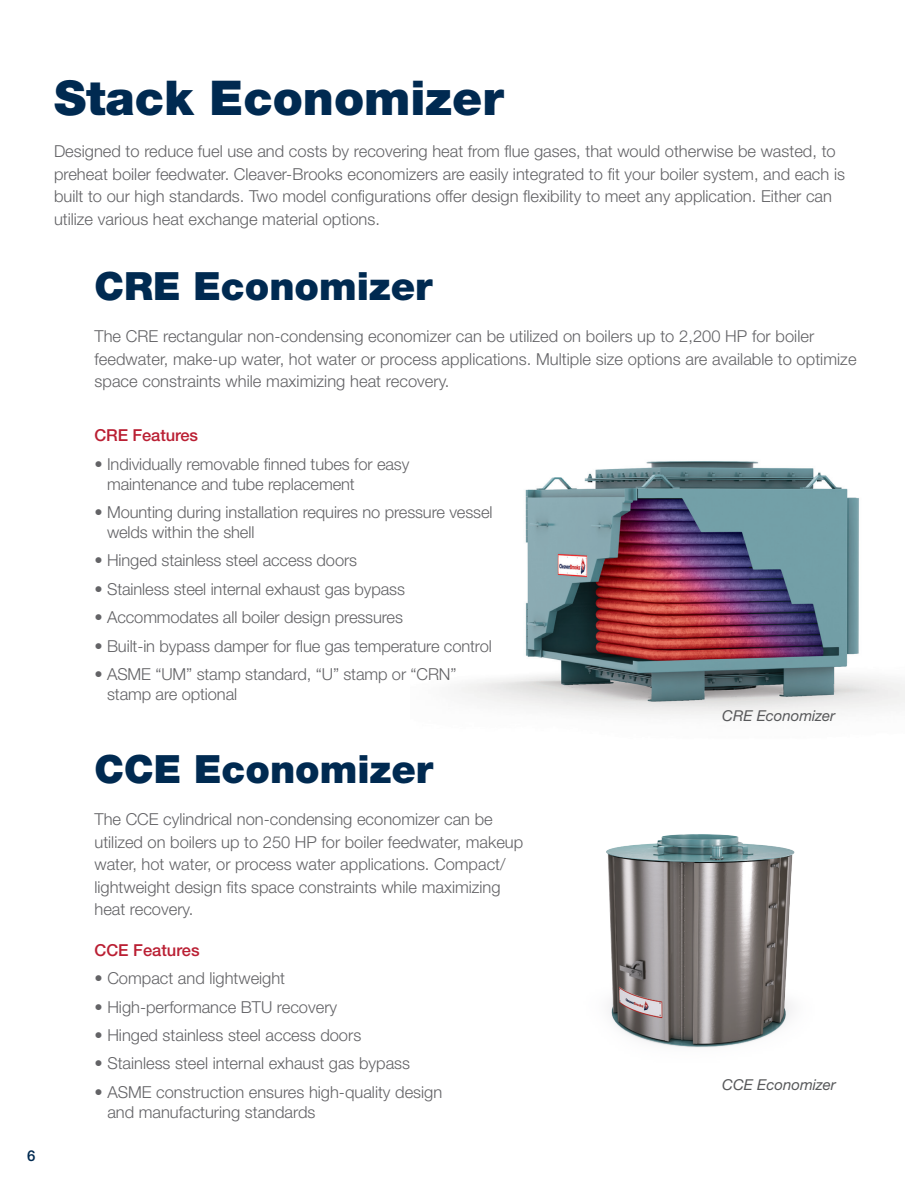
<style>
.page{position:relative;width:918px;height:1188px;background:#fff}
.page>*{position:absolute;margin:0;border:0;box-sizing:border-box;transform-origin:0 0}
.t1{font:900 48px "Helvetica Neue LT Std";color:#002a51}
.t2{font:900 39px "Helvetica Neue LT Std";color:#002a51}
.t3{font:300 16.5px/22.5px "Helvetica Neue LT Std";color:#636366}
.t4{font:500 16.5px "Helvetica Neue LT Std";letter-spacing:-.005em;color:#ba1f33}
.t5{font:italic 15px "Helvetica Neue LT Std";color:#57585a}
.t6{font:500 15px "Helvetica Neue LT Std";color:#002a51}
</style>
<div class="page">
<img style="left:606px;top:834px;width:189px;height:214px">
<img style="left:459px;top:461px;width:445px;height:254px">
<p class="t6" style="left:27px;top:1147px;width:10px">6</p>
<h1 class="t1" style="left:54px;top:69px;width:451px">Stack Economizer</h1>
<p class="t3" style="left:54px;top:140px;width:793px">Designed to reduce fuel use and costs by recovering heat from flue gases, that would otherwise be wasted, to preheat boiler feedwater. Cleaver-Brooks economizers are easily integrated to fit your boiler system, and each is built to our high standards. Two model configurations offer design flexibility to meet any application. Either can utilize various heat exchange material options.</p>
<h2 class="t2" style="left:94px;top:263px;width:340px">CRE Economizer</h2>
<p class="t3" style="left:94px;top:325px;width:764px">The CRE rectangular non-condensing economizer can be utilized on boilers up to 2,200 HP for boiler feedwater, make-up water, hot water or process applications. Multiple size options are available to optimize space constraints while maximizing heat recovery.</p>
<p class="t4" style="left:94px;top:426px;width:105px">CRE Features</p>
<p class="t3" style="left:107px;top:454px;width:304px;line-height:19.8px;text-indent:-13px">• Individually removable finned tubes for easy maintenance and tube replacement</p>
<p class="t3" style="left:107px;top:502px;width:387px;line-height:19.8px;text-indent:-13px">• Mounting during installation requires no pressure vessel welds within the shell</p>
<p class="t3" style="left:94px;top:549px;width:264px">• Hinged stainless steel access doors</p>
<p class="t3" style="left:94px;top:577px;width:312px">• Stainless steel internal exhaust gas bypass</p>
<p class="t3" style="left:94px;top:606px;width:310px">• Accommodates all boiler design pressures</p>
<p class="t3" style="left:94px;top:634px;width:399px">• Built-in bypass damper for flue gas temperature control</p>
<p class="t3" style="left:107px;top:664px;width:351px;line-height:19.8px;text-indent:-13px">• ASME “UM” stamp standard, “U” stamp or “CRN” stamp are optional</p>
<p class="t5" style="left:722px;top:707px;width:115px">CRE Economizer</p>
<h2 class="t2" style="left:94px;top:746px;width:340px">CCE Economizer</h2>
<p class="t3" style="left:94px;top:808px;width:430px">The CCE cylindrical non-condensing economizer can be utilized on boilers up to 250 HP for boiler feedwater, makeup water, hot water, or process water applications. Compact/ lightweight design fits space constraints while maximizing heat recovery.</p>
<p class="t4" style="left:94px;top:940px;width:107px">CCE Features</p>
<p class="t3" style="left:94px;top:967px;width:192px">• Compact and lightweight</p>
<p class="t3" style="left:94px;top:995px;width:244px">• High-performance BTU recovery</p>
<p class="t3" style="left:94px;top:1024px;width:268px">• Hinged stainless steel access doors</p>
<p class="t3" style="left:94px;top:1052px;width:317px">• Stainless steel internal exhaust gas bypass</p>
<p class="t3" style="left:107px;top:1082px;width:336px;line-height:19.8px;text-indent:-13px">• ASME construction ensures high-quality design and manufacturing standards</p>
<p class="t5" style="left:722px;top:1076px;width:115px">CCE Economizer</p>
</div>
